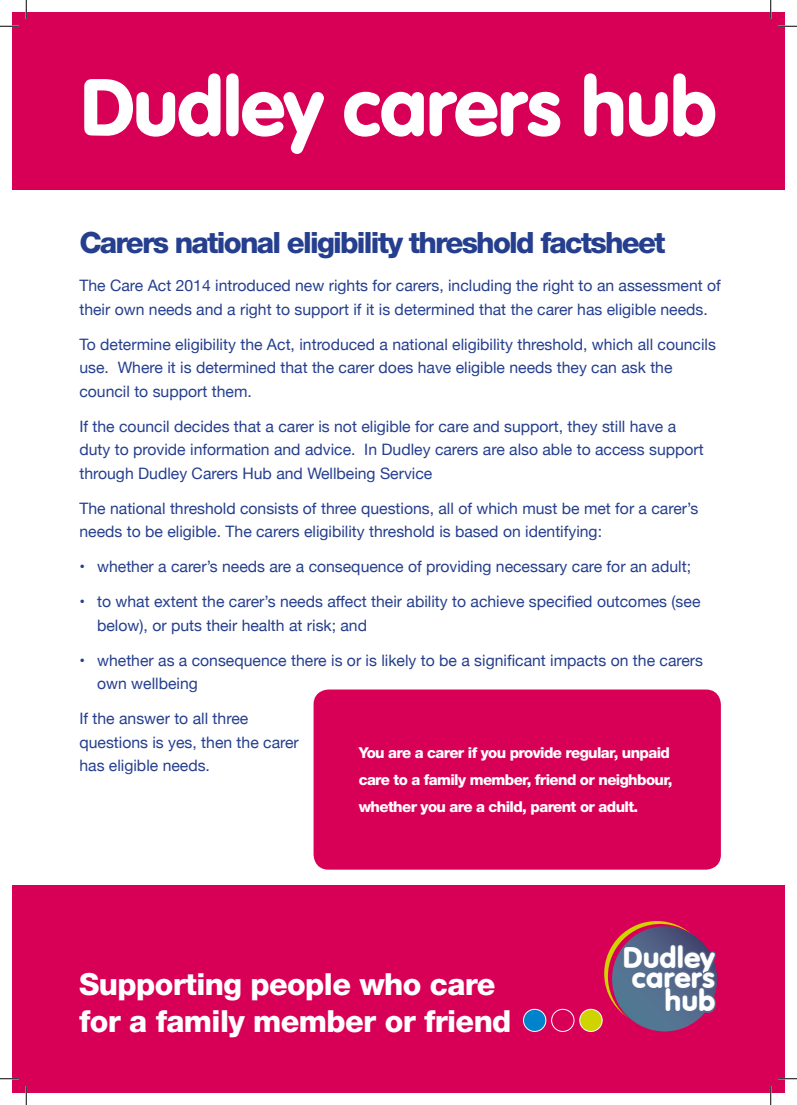
<style>
.page{position:relative;width:797px;height:1105px;background:#fff}
.page>*{position:absolute;margin:0;border:0;box-sizing:border-box;transform-origin:0 0}
.t1{font:85px "VAG Rundschrift D";letter-spacing:-.02em;color:#fff}
.t2{font:31.12px "VAG Rundschrift D";color:#fff}
.t3{font:800 30.5px "Helvetica Neue";letter-spacing:-.02em;color:#fff}
.t4{font:800 29.38px "Helvetica Neue";letter-spacing:-.06em;color:#253f8e}
.t5{font:15.75px/23.6px "Helvetica Neue";color:#253f8e}
.t6{font:800 15px/27px "Helvetica Neue";letter-spacing:-.04em;color:#fff}
</style>
<div class="page">
<div style="left:12px;top:886px;width:773px;height:207px;background:#d80056"></div>
<svg style="left:604px;top:921px;width:105px;height:105px"></svg>
<svg style="left:608px;top:924px;width:105px;height:105px"></svg>
<svg style="left:612px;top:926px;width:105px;height:105px;background:#526587"></svg>
<svg style="left:621px;top:942px;width:97px;height:73px;background:#596387"></svg>
<div style="left:579px;top:1009px;width:23px;height:22px;background:#cfd400;border-radius:50%"></div>
<div style="left:579px;top:1009px;width:23px;height:23px;border:1px solid #fff;border-radius:50%"></div>
<div style="left:551px;top:1009px;width:23px;height:23px;border:1px solid #fff;border-radius:50%"></div>
<div style="left:523px;top:1009px;width:23px;height:22px;background:#0083ca;border-radius:50%"></div>
<div style="left:523px;top:1009px;width:23px;height:23px;border:1px solid #fff;border-radius:50%"></div>
<div style="left:12px;top:12px;width:773px;height:177px;background:#d80056"></div>
<div style="left:313px;top:689px;width:408px;height:181px;background:#d80056;border-radius:15px"></div>
<svg style="left:0;top:25px;width:19px;height:2px"></svg>
<svg style="left:778px;top:25px;width:19px;height:2px"></svg>
<svg style="left:0;top:1078px;width:19px;height:1px"></svg>
<svg style="left:778px;top:1078px;width:19px;height:1px"></svg>
<svg style="left:25px;top:0;width:2px;height:19px"></svg>
<svg style="left:25px;top:1086px;width:2px;height:19px"></svg>
<svg style="left:770px;top:0;width:1px;height:19px"></svg>
<svg style="left:770px;top:1086px;width:1px;height:19px"></svg>
<p class="t1" style="left:80px;top:58px;width:638px">Dudley carers hub</p>
<p class="t4" style="left:79px;top:225px;width:587px">Carers national eligibility threshold factsheet</p>
<p class="t5" style="left:79px;top:275px;width:643px">The Care Act 2014 introduced new rights for carers, including the right to an assessment of their own needs and a right to support if it is determined that the carer has eligible needs.</p>
<p class="t5" style="left:79px;top:333px;width:638px">To determine eligibility the Act, introduced a national eligibility threshold, which all councils use. Where it is determined that the carer does have eligible needs they can ask the council to support them.</p>
<p class="t5" style="left:79px;top:415px;width:626px">If the council decides that a carer is not eligible for care and support, they still have a duty to provide information and advice. In Dudley carers are also able to access support through Dudley Carers Hub and Wellbeing Service</p>
<p class="t5" style="left:79px;top:497px;width:620px">The national threshold consists of three questions, all of which must be met for a carer’s needs to be eligible. The carers eligibility threshold is based on identifying:</p>
<p class="t5" style="left:79px;top:556px;width:613px">• whether a carer’s needs are a consequence of providing necessary care for an adult;</p>
<p class="t5" style="left:97px;top:591px;width:605px;text-indent:-18px">• to what extent the carer’s needs affect their ability to achieve specified outcomes (see below), or puts their health at risk; and</p>
<p class="t5" style="left:97px;top:649px;width:607px;text-indent:-18px">• whether as a consequence there is or is likely to be a significant impacts on the carers own wellbeing</p>
<p class="t5" style="left:79px;top:707px;width:221px">If the answer to all three questions is yes, then the carer has eligible needs.</p>
<p class="t6" style="left:359px;top:739px;width:315px">You are a carer if you provide regular, unpaid care to a family member, friend or neighbour, whether you are a child, parent or adult.</p>
<p class="t3" style="left:79px;top:966px;width:417px">Supporting people who care</p>
<p class="t3" style="left:79px;top:1002px;width:434px">for a family member or friend</p>
<p class="t2" style="left:623px;top:940px;width:94px">Dudley</p>
<p class="t2" style="left:632px;top:960px;width:85px">carers</p>
<p class="t2" style="left:664px;top:983px;width:53px">hub</p>
</div>
